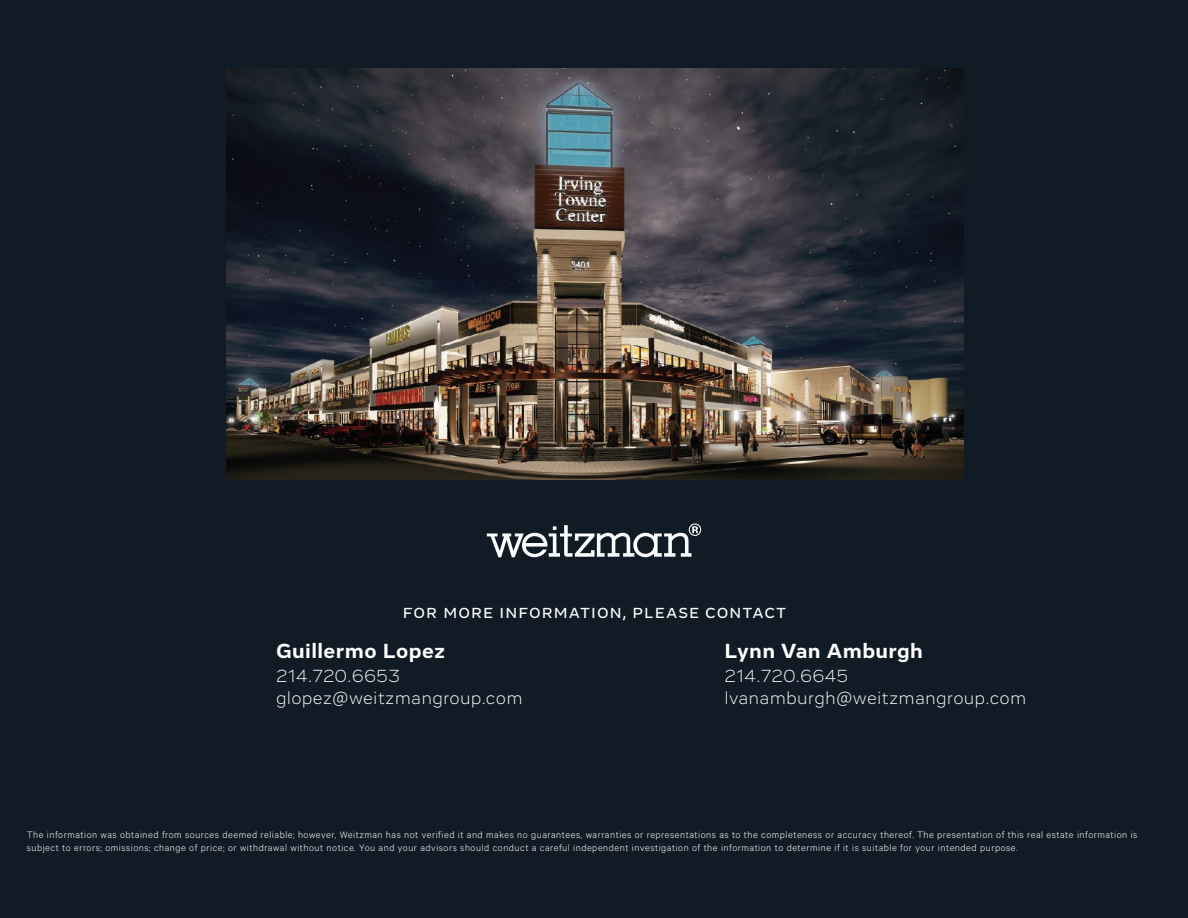
<style>
.page{position:relative;width:1188px;height:918px;background:#101b26}
.page>*{position:absolute;margin:0;border:0;box-sizing:border-box;transform-origin:0 0}
.Bold{font:700 21px "Vito";letter-spacing:.05em;color:#fff}
.Bold-2{font:300 18px "Vito";letter-spacing:.05em;color:#fff}
.Bold-3{font:500 15px "Vito";letter-spacing:.115em;color:#fff}
.Body{font:300 10.5px/12.6px "Calibre";letter-spacing:.05em;color:#fff}
</style>
<div class="page">
<svg style="left:487px;top:524px;width:214px;height:33px"></svg>
<img style="left:227px;top:68px;width:736px;height:411px">
<p class="Bold-3" style="left:403px;top:604px;width:384px">FOR MORE INFORMATION, PLEASE CONTACT</p>
<p class="Bold" style="left:725px;top:638px;width:199px">Lynn Van Amburgh</p>
<p class="Bold-2" style="left:725px;top:666px;width:125px">214.720.6645</p>
<p class="Bold-2" style="left:725px;top:687px;width:303px">lvanamburgh@weitzmangroup.com</p>
<p class="Bold" style="left:276px;top:638px;width:170px">Guillermo Lopez</p>
<p class="Bold-2" style="left:276px;top:666px;width:125px">214.720.6653</p>
<p class="Bold-2" style="left:276px;top:687px;width:247px">glopez@weitzmangroup.com</p>
<p class="Body" style="left:27px;top:828px;width:1112px">The information was obtained from sources deemed reliable; however, Weitzman has not verified it and makes no guarantees, warranties or representations as to the completeness or accuracy thereof. The presentation of this real estate information is subject to errors; omissions; change of price; or withdrawal without notice. You and your advisors should conduct a careful independent investigation of the information to determine if it is suitable for your intended purpose.</p>
</div>
